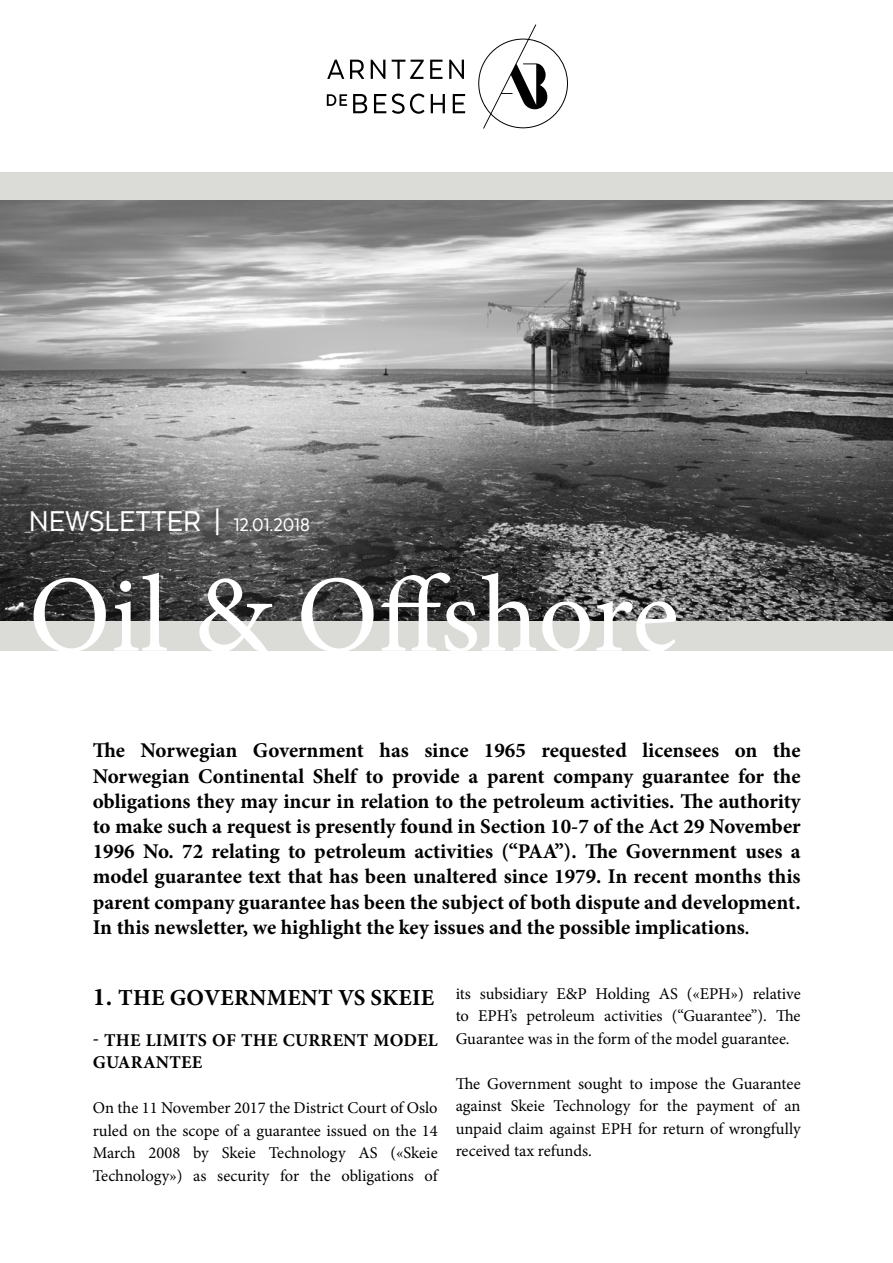
<style>
.page{position:relative;width:893px;height:1263px;background:#fff}
.page>*{position:absolute;margin:0;border:0;box-sizing:border-box;transform-origin:0 0}
.t1{font:109.8px "Minion Pro";letter-spacing:-.005em;color:#fff}
.t2{font:33px "Texta Narrow";color:#fff}
.t3{font:700 22.95px "Minion Pro";letter-spacing:.01em;color:#000}
.t4{font:700 21px/25.2px "Minion Pro";color:#000;text-align:justify}
.t5{font:700 18px/22.5px "Minion Pro";letter-spacing:.01em;color:#000}
.t6{font:16.5px/22.5px "Minion Pro";color:#000;text-align:justify}
.s1{font-size:21px}
.s2{font-size:18px}
.s3{font-size:25.5px}
</style>
<div class="page">
<div style="left:0;top:172px;width:893px;height:479px;background:#dbdcd7"></div>
<svg style="left:327px;top:60px;width:17px;height:19px"></svg>
<svg style="left:350px;top:60px;width:14px;height:19px"></svg>
<svg style="left:371px;top:60px;width:14px;height:19px"></svg>
<svg style="left:392px;top:60px;width:32px;height:19px"></svg>
<svg style="left:430px;top:60px;width:13px;height:19px"></svg>
<svg style="left:449px;top:60px;width:15px;height:19px"></svg>
<svg style="left:353px;top:94px;width:14px;height:19px"></svg>
<svg style="left:374px;top:94px;width:12px;height:19px"></svg>
<svg style="left:392px;top:94px;width:32px;height:20px"></svg>
<svg style="left:431px;top:94px;width:14px;height:19px"></svg>
<svg style="left:453px;top:94px;width:12px;height:19px"></svg>
<svg style="left:327px;top:94px;width:20px;height:12px"></svg>
<svg style="left:478px;top:24px;width:90px;height:105px"></svg>
<img style="left:0;top:201px;width:893px;height:420px">
<h2 class="t2" style="left:29px;top:504px;width:283px">NEWSLETTER | <span class="s1">12.01.2018</span></h2>
<h1 class="t1" style="left:29px;top:542px;width:652px">Oil &amp; Offshore</h1>
<p class="t4" style="left:93px;top:738px;width:710px">The Norwegian Government has since 1965 requested licensees on the Norwegian Continental Shelf to provide a parent company guarantee for the obligations they may incur in relation to the petroleum activities. The authority to make such a request is presently found in Section 10-7 of the Act 29 November 1996 No. 72 relating to petroleum activities (“PAA”). The Government uses a model guarantee text that has been unaltered since 1979. In recent months this parent company guarantee has been the subject of both dispute and development.<br>In this newsletter, we highlight the key issues and the possible implications<span class="s2">.</span></p>
<p class="t3" style="left:93px;top:981px;width:343px"><span class="s3">1.</span> THE GOVERNMENT VS SKEIE</p>
<p class="t5" style="left:93px;top:1028px;width:346px">- THE LIMITS OF THE CURRENT MODEL<br>GUARANTEE</p>
<p class="t6" style="left:93px;top:1097px;width:347px">On the 11 November 2017 the District Court of Oslo ruled on the scope of a guarantee issued on the 14<br>March 2008 by Skeie Technology AS («Skeie Technology») as security for the obligations of</p>
<p class="t6" style="left:456px;top:982px;width:346px">its subsidiary E&amp;P Holding AS («EPH») relative to EPH’s petroleum activities (“Guarantee”). The Guarantee was in the form of the model guarantee.</p>
<p class="t6" style="left:456px;top:1072px;width:346px">The Government sought to impose the Guarantee against Skeie Technology for the payment of an unpaid claim against EPH for return of wrongfully received tax refunds.</p>
</div>
